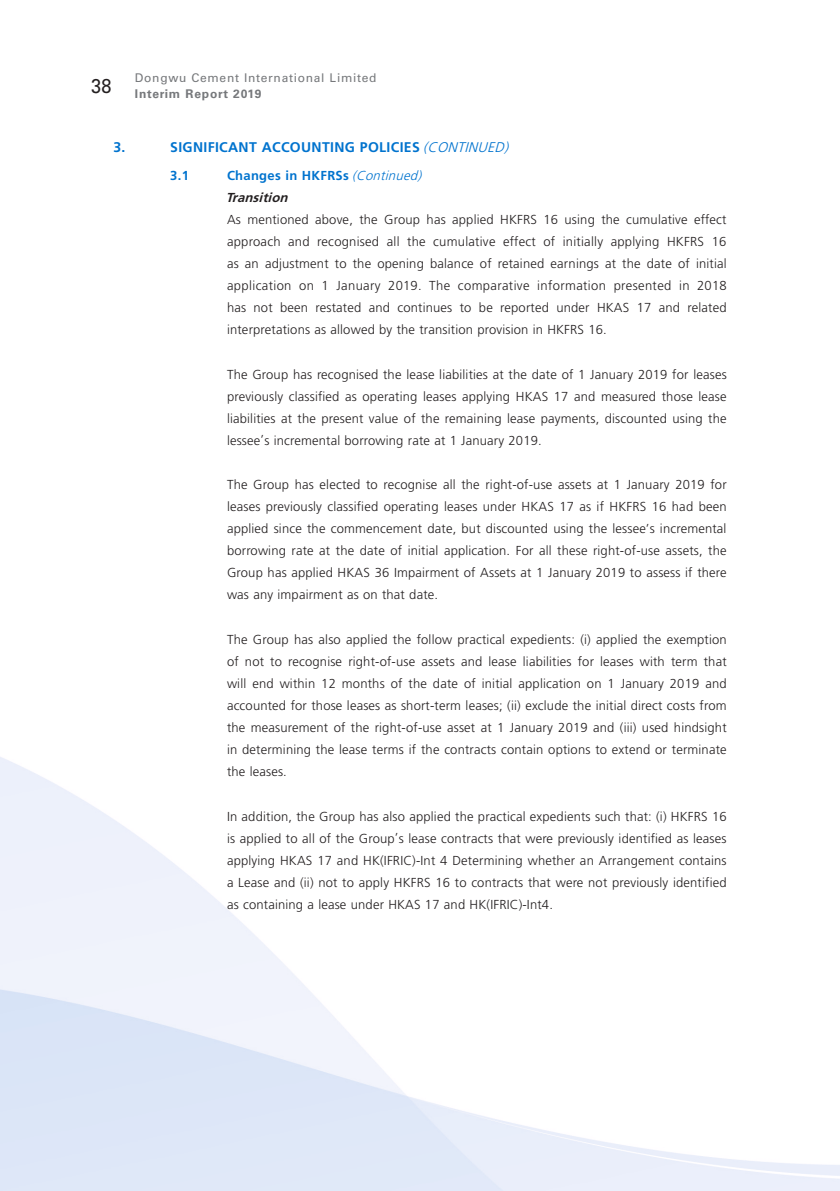
<style>
.page{position:relative;width:840px;height:1191px;background:#fff}
.page>*{position:absolute;margin:0;border:0;box-sizing:border-box;transform-origin:0 0}
.t1{font:700 14px "Frutiger LT Std";letter-spacing:.025em;color:#0073ce}
.t2{font:300 13px/22px "Frutiger LT Std";letter-spacing:.015em;color:#231f20;text-align:justify}
.t3{font:700 13px/22px "Frutiger LT Std";letter-spacing:.025em;color:#0073ce}
.t4{font:12px/16px "Univers LT Std";letter-spacing:.06em;color:#76787b}
.s1{font-weight:700}
.s2{font-weight:300;font-style:italic}
.s3{font-style:italic;color:#231f20}
</style>
<div class="page">
<p class="t4" style="left:91px;top:70px;width:286px;text-indent:44px">Dongwu Cement International Limited<br><sup>38</sup> <span class="s1">Interim Report 2019</span></p>
<p class="t1" style="left:113px;top:139px;width:13px">3.</p>
<p class="t1" style="left:170px;top:139px;width:343px">SIGNIFICANT ACCOUNTING POLICIES <span class="s2">(CONTINUED)</span></p>
<p class="t3" style="left:170px;top:164px;width:20px">3.1</p>
<p class="t3" style="left:225px;top:164px;width:201px">Changes in HKFRSs <span class="s2">(Continued)<br></span><span class="s3">Transition</span></p>
<p class="t2" style="left:227px;top:209px;width:501px">As mentioned above, the Group has applied HKFRS 16 using the cumulative effect approach and recognised all the cumulative effect of initially applying HKFRS 16 as an adjustment to the opening balance of retained earnings at the date of initial application on 1 January 2019. The comparative information presented in 2018 has not been restated and continues to be reported under HKAS 17 and related interpretations as allowed by the transition provision in HKFRS 16.</p>
<p class="t2" style="left:227px;top:363px;width:501px">The Group has recognised the lease liabilities at the date of 1 January 2019 for leases previously classified as operating leases applying HKAS 17 and measured those lease liabilities at the present value of the remaining lease payments, discounted using the lessee’s incremental borrowing rate at 1 January 2019.</p>
<p class="t2" style="left:227px;top:474px;width:501px">The Group has elected to recognise all the right-of-use assets at 1 January 2019 for leases previously classified operating leases under HKAS 17 as if HKFRS 16 had been applied since the commencement date, but discounted using the lessee’s incremental borrowing rate at the date of initial application. For all these right-of-use assets, the Group has applied HKAS 36 Impairment of Assets at 1 January 2019 to assess if there was any impairment as on that date.</p>
<p class="t2" style="left:227px;top:629px;width:501px">The Group has also applied the follow practical expedients: (i) applied the exemption of not to recognise right-of-use assets and lease liabilities for leases with term that will end within 12 months of the date of initial application on 1 January 2019 and accounted for those leases as short-term leases; (ii) exclude the initial direct costs from the measurement of the right-of-use asset at 1 January 2019 and (iii) used hindsight in determining the lease terms if the contracts contain options to extend or terminate the leases.</p>
<p class="t2" style="left:227px;top:805px;width:501px">In addition, the Group has also applied the practical expedients such that: (i) HKFRS 16 is applied to all of the Group’s lease contracts that were previously identified as leases applying HKAS 17 and HK(IFRIC)-Int 4 Determining whether an Arrangement contains a Lease and (ii) not to apply HKFRS 16 to contracts that were not previously identified as containing a lease under HKAS 17 and HK(IFRIC)-Int4.</p>
</div>
